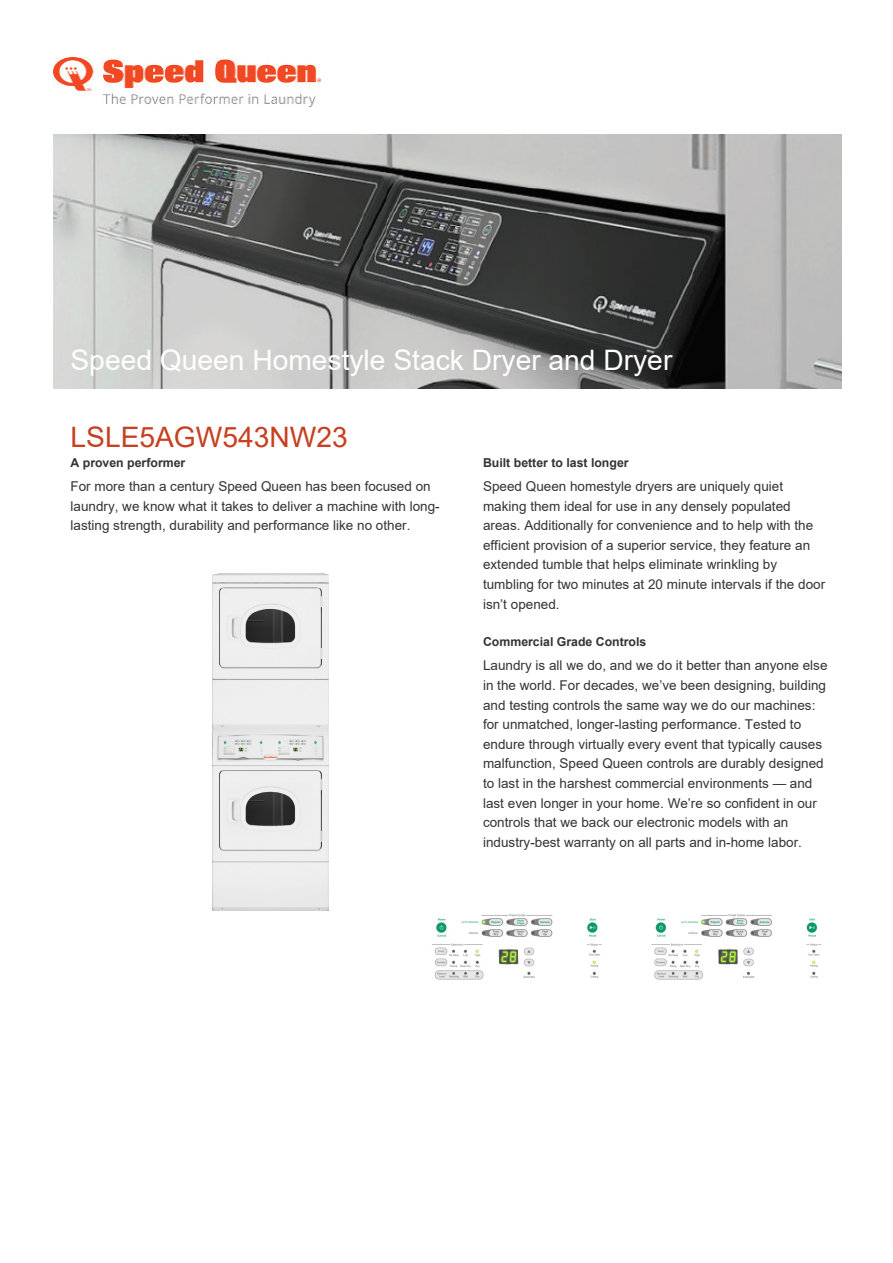
<style>
.page{position:relative;width:893px;height:1263px;background:#fff}
.page>*{position:absolute;margin:0;border:0;box-sizing:border-box;transform-origin:0 0}
.t1{font:28.2px "Arial";color:#fff}
.t2{font:28.2px "Arial";color:#c74020}
.t3{font:13.5px/19.6px "Arial";color:#333}
.t4{font:700 12.3px "Arial";color:#333}
</style>
<div class="page">
<img style="left:54px;top:135px;width:787px;height:253px">
<img style="left:54px;top:58px;width:266px;height:49px">
<img style="left:212px;top:573px;width:116px;height:338px">
<img style="left:432px;top:914px;width:389px;height:66px">
<p class="t1" style="left:71px;top:341px;width:603px">Speed Queen Homestyle Stack Dryer and Dryer</p>
<p class="t2" style="left:71px;top:418px;width:279px">LSLE5AGW543NW23</p>
<p class="t4" style="left:71px;top:454px;width:116px">A proven performer</p>
<p class="t3" style="left:71px;top:476px;width:371px">For more than a century Speed Queen has been focused on laundry, we know what it takes to deliver a machine with long&shy;lasting strength, durability and performance like no other.</p>
<p class="t4" style="left:483px;top:454px;width:147px">Built better to last longer</p>
<p class="t3" style="left:483px;top:476px;width:344px">Speed Queen homestyle dryers are uniquely quiet making them ideal for use in any densely populated areas. Additionally for convenience and to help with the efficient provision of a superior service, they feature an extended tumble that helps eliminate wrinkling by tumbling for two minutes at 20 minute intervals if the door isn’t opened.</p>
<p class="t4" style="left:483px;top:633px;width:165px">Commercial Grade Controls</p>
<p class="t3" style="left:483px;top:656px;width:346px">Laundry is all we do, and we do it better than anyone else in the world. For decades, we’ve been designing, building and testing controls the same way we do our machines: for unmatched, longer-lasting performance. Tested to endure through virtually every event that typically causes malfunction, Speed Queen controls are durably designed to last in the harshest commercial environments — and last even longer in your home. We’re so confident in our controls that we back our electronic models with an industry-best warranty on all parts and in-home labor.</p>
</div>
